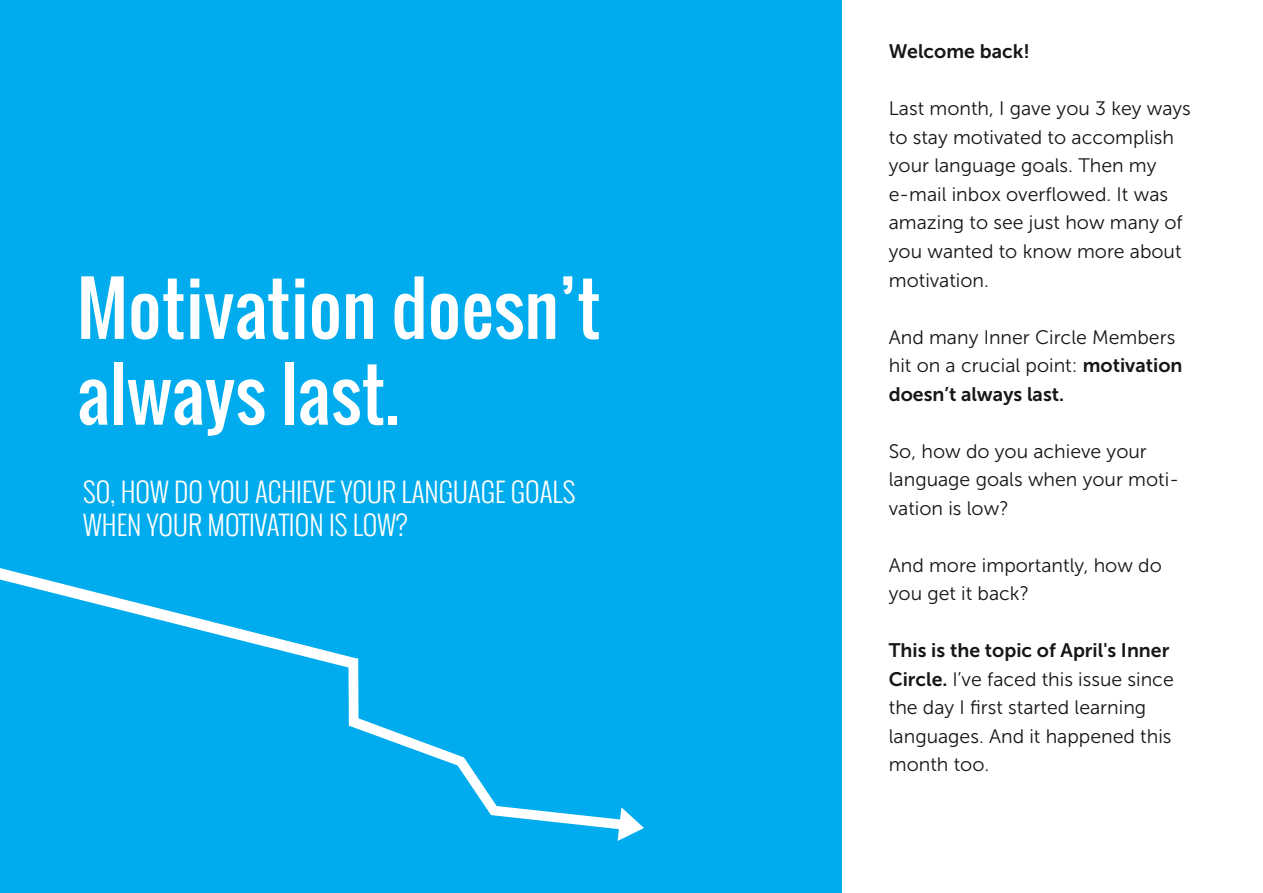
<style>
.page{position:relative;width:1263px;height:893px;background:#fff}
.page>*{position:absolute;margin:0;border:0;box-sizing:border-box;transform-origin:0 0}
.t1{font:71.4px/85.8px "Oswald";color:#fff}
.t2{font:300 27px/32.4px "Oswald";color:#fff}
.t3{font:19.5px/28.5px "Museo Sans 300";color:#161616}
.t4{font:19.5px "Museo Sans 700";color:#161616}
.s1{font-family:"Museo Sans 700"}
</style>
<div class="page">
<div style="left:0;top:0;width:842px;height:893px;background:#00aced"></div>
<div style="left:348px;top:659px;width:11px;height:67px;background:#fff"></div>
<svg style="left:349px;top:716px;width:295px;height:125px"></svg>
<svg style="left:0;top:568px;width:358px;height:101px"></svg>
<h1 class="t1" style="left:77px;top:265px;width:526px">Motivation doesn’t always last.</h1>
<h2 class="t2" style="left:83px;top:476px;width:493px">SO, HOW DO YOU ACHIEVE YOUR LANGUAGE GOALS<br>WHEN YOUR MOTIVATION IS LOW?</h2>
<p class="t4" style="left:889px;top:41px;width:143px">Welcome back!</p>
<p class="t3" style="left:889px;top:95px;width:304px">Last month, I gave you 3 key ways to stay motivated to accomplish your language goals. Then my e-mail inbox overflowed. It was amazing to see just how many of you wanted to know more about motivation.</p>
<p class="t3" style="left:889px;top:323px;width:295px">And many Inner Circle Members hit on a crucial point: <span class="s1">motivation</span></p>
<p class="t4" style="left:889px;top:383px;width:177px">doesn’t always last.</p>
<p class="t3" style="left:889px;top:437px;width:292px">So, how do you achieve your language goals when your moti&shy;vation is low?</p>
<p class="t3" style="left:889px;top:551px;width:275px">And more importantly, how do you get it back?</p>
<p class="t4" style="left:889px;top:639px;width:282px">This is the topic of April's Inner</p>
<p class="t3" style="left:889px;top:665px;width:286px"><span class="s1">Circle.</span> I’ve faced this issue since the day I first started learning languages. And it happened this month too.</p>
</div>
